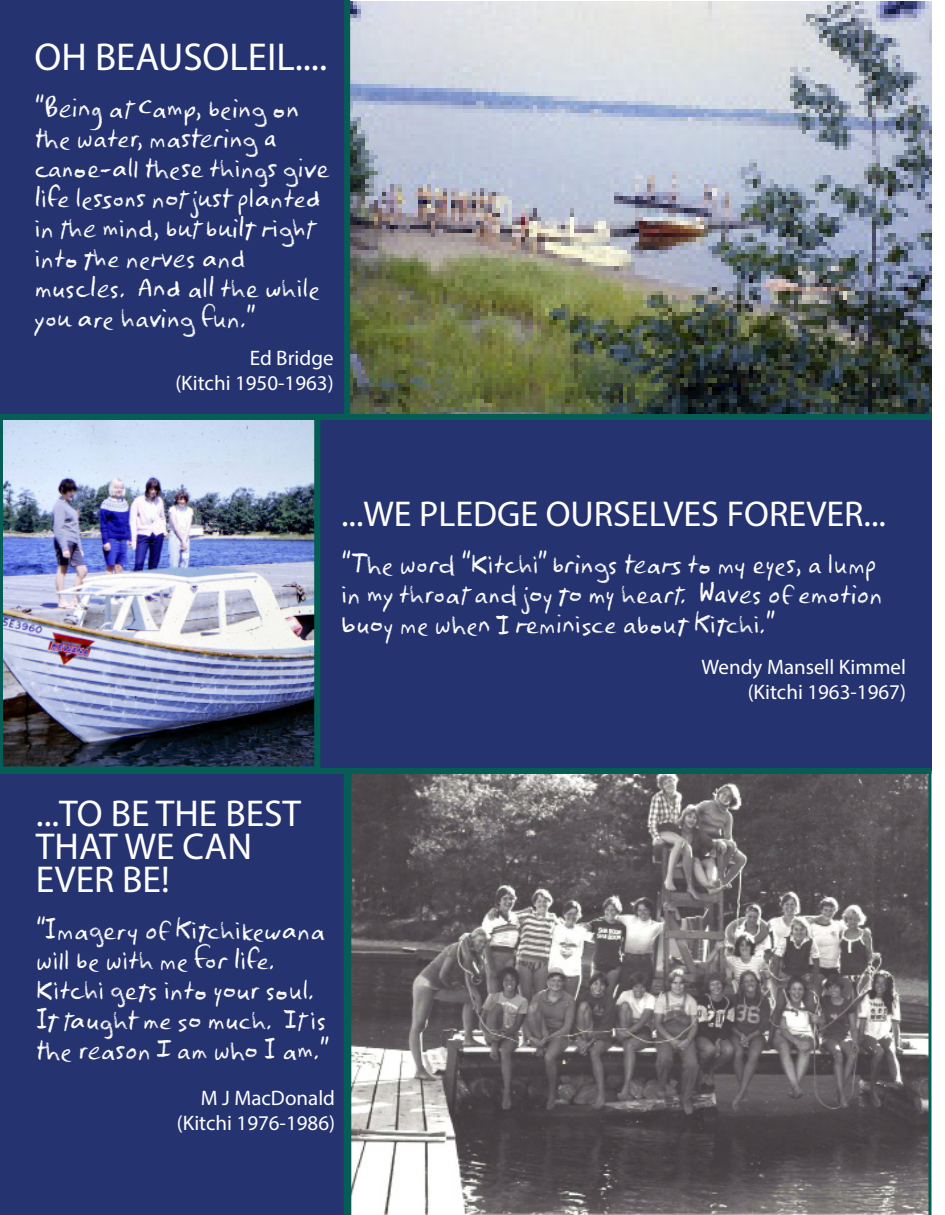
<style>
.page{position:relative;width:945px;height:1215px;background:#fff}
.page>*{position:absolute;margin:0;border:0;box-sizing:border-box;transform-origin:0 0}
.t1{font:39px "Myriad Pro";color:#fff}
.t2{font:37.5px/33px "Myriad Pro";color:#fff}
.t3{font:36px/30px "YMCA Script";color:#fff}
.t4{font:36px "Myriad Pro";color:#fff}
.t5{font:21px/25.2px "Myriad Pro";color:#fff;text-align:right}
</style>
<div class="page">
<div style="left:0;top:766px;width:346px;height:449px;background:#253370"></div>
<div style="left:0;top:0;width:346px;height:415px;background:#253370"></div>
<div style="left:317px;top:417px;width:615px;height:353px;background:#253370"></div>
<img style="left:350px;top:1px;width:582px;height:413px">
<img style="left:4px;top:420px;width:310px;height:345px">
<div style="left:0;top:415px;width:320px;height:354px;border:3px solid #065d55"></div>
<svg style="left:350px;top:774px;width:582px;height:441px"></svg>
<div style="left:0;top:414px;width:932px;height:6px;background:#065d55"></div>
<div style="left:0;top:768px;width:932px;height:6px;background:#065d55"></div>
<div style="left:344px;top:0;width:6px;height:418px;background:#065d55"></div>
<div style="left:344px;top:774px;width:6px;height:441px;background:#065d55"></div>
<div style="left:314px;top:418px;width:6px;height:352px;background:#065d55"></div>
<p class="t1" style="left:34px;top:41px;width:294px">OH BEAUSOLEIL....</p>
<p class="t3" style="left:34px;top:96px;width:296px">“Being at Camp, being on the water, mastering a canoe-all these things give life lessons not just planted in the mind, but built right into the nerves and muscles. And all the while you are having fun.”</p>
<p class="t5" style="left:175px;top:347px;width:160px">Ed Bridge<br>(Kitchi 1950-1963)</p>
<p class="t4" style="left:341px;top:500px;width:546px">...WE PLEDGE OURSELVES FOREVER...</p>
<p class="t3" style="left:341px;top:552px;width:543px">“The word “Kitchi” brings tears to my eyes, a lump in my throat and joy to my heart. Waves of emotion buoy me when I reminisce about Kitchi.”</p>
<p class="t5" style="left:702px;top:656px;width:206px">Wendy Mansell Kimmel (Kitchi 1963-1967)</p>
<p class="t2" style="left:36px;top:800px;width:267px">...TO BE THE BEST<br>THAT WE CAN<br>EVER BE!</p>
<p class="t3" style="left:36px;top:919px;width:293px">“Imagery of Kitchikewana will be with me for life.<br>Kitchi gets into your soul.<br>It taught me so much. It is the reason I am who I am.”</p>
<p class="t5" style="left:177px;top:1087px;width:160px">M J MacDonald (Kitchi 1976-1986)</p>
</div>
